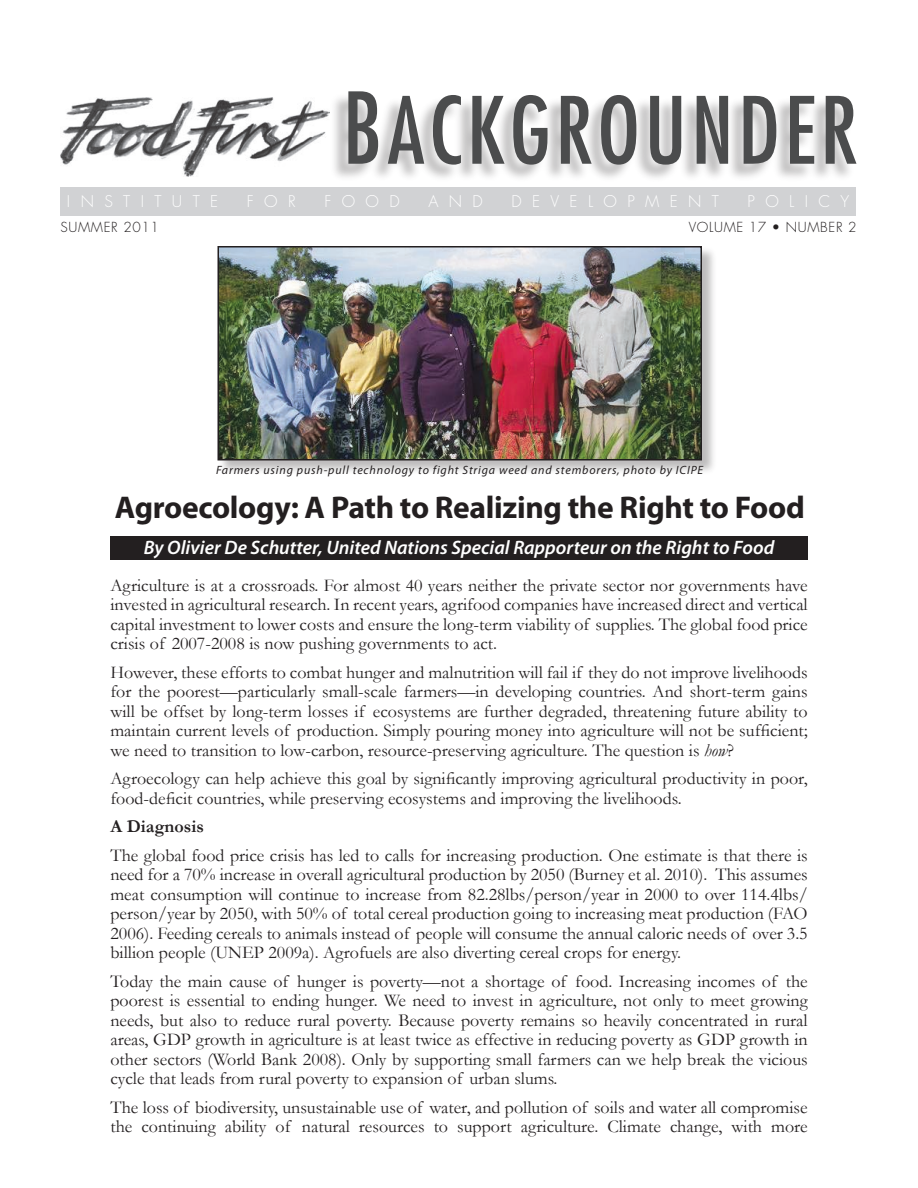
<style>
.page{position:relative;width:918px;height:1188px;background:#fff}
.page>*{position:absolute;margin:0;border:0;box-sizing:border-box;transform-origin:0 0}
.t1{font:700 31.5px "Myriad Pro";letter-spacing:-.01em;color:#231f20}
.t2{font:italic 600 19.5px "Myriad Pro";color:#fff}
.t3{font:18px/19.5px "Garamond";color:#231f20;text-align:justify}
.t4{font:700 18px "Garamond";color:#231f20}
.t5{font:300 15.75px "Futura";letter-spacing:.66em;color:#fff}
.t6{font:300 13.5px "Futura";letter-spacing:.05em;color:#231f20}
.t7{font:italic 12px "Myriad Pro";letter-spacing:.07em;color:#231f20}
.s1{font-style:italic}
</style>
<div class="page">
<img style="left:61px;top:97px;width:268px;height:79px">
<div style="left:60px;top:187px;width:796px;height:29px;background:#d1d2d4"></div>
<div style="left:330px;top:92px;width:525px;height:92px;background:#231f20;opacity:.3"></div>
<svg style="left:348px;top:91px;width:508px;height:74px"></svg>
<div style="left:217px;top:246px;width:501px;height:231px;background:#231f20;opacity:.3"></div>
<img style="left:221px;top:249px;width:478px;height:208px">
<div style="left:218px;top:246px;width:484px;height:214px;border:2px solid #231f20"></div>
<div style="left:110px;top:536px;width:698px;height:23px;background:#231f20"></div>
<p class="t5" style="left:67px;top:192px;width:153px">INSTITUTE</p>
<p class="t5" style="left:247px;top:192px;width:50px">FOR</p>
<p class="t5" style="left:324px;top:192px;width:77px">FOOD</p>
<p class="t5" style="left:428px;top:192px;width:56px">AND</p>
<p class="t5" style="left:511px;top:192px;width:209px">DEVELOPMENT</p>
<p class="t5" style="left:748px;top:192px;width:103px">POLICY</p>
<p class="t6" style="left:61px;top:219px;width:100px">SUMMER 2011</p>
<p class="t6" style="left:689px;top:219px;width:169px">VOLUME 17 • NUMBER 2</p>
<p class="t7" style="left:216px;top:463px;width:489px">Farmers using push-pull technology to fight Striga weed and stemborers, photo by ICIPE</p>
<h1 class="t1" style="left:115px;top:487px;width:692px">Agroecology: A Path to Realizing the Right to Food</h1>
<p class="t2" style="left:144px;top:535px;width:632px">By Olivier De Schutter, United Nations Special Rapporteur on the Right to Food</p>
<p class="t3" style="left:110px;top:575px;width:699px">Agriculture is at a crossroads. For almost 40 years neither the private sector nor governments have invested in agricultural research. In recent years, agrifood companies have increased direct and vertical capital investment to lower costs and ensure the long-term viability of supplies. The global food price crisis of 2007-2008 is now pushing governments to act.</p>
<p class="t3" style="left:110px;top:662px;width:699px">However, these efforts to combat hunger and malnutrition will fail if they do not improve livelihoods for the poorest—particularly small-scale farmers—in developing countries. And short-term gains will be offset by long-term losses if ecosystems are further degraded, threatening future ability to maintain current levels of production. Simply pouring money into agriculture will not be sufficient; we need to transition to low-carbon, resource-preserving agriculture. The question is <span class="s1">how</span>?</p>
<p class="t3" style="left:110px;top:769px;width:699px">Agroecology can help achieve this goal by significantly improving agricultural productivity in poor, food-deficit countries, while preserving ecosystems and improving the livelihoods.</p>
<p class="t4" style="left:110px;top:816px;width:95px">A Diagnosis</p>
<p class="t3" style="left:110px;top:845px;width:699px">The global food price crisis has led to calls for increasing production. One estimate is that there is need for a 70% increase in overall agricultural production by 2050 (Burney et al. 2010). This assumes meat consumption will continue to increase from 82.28lbs/person/year in 2000 to over 114.4lbs/ person/year by 2050, with 50% of total cereal production going to increasing meat production (FAO 2006). Feeding cereals to animals instead of people will consume the annual caloric needs of over 3.5 billion people (UNEP 2009a). Agrofuels are also diverting cereal crops for energy.</p>
<p class="t3" style="left:110px;top:971px;width:699px">Today the main cause of hunger is poverty—not a shortage of food. Increasing incomes of the poorest is essential to ending hunger. We need to invest in agriculture, not only to meet growing needs, but also to reduce rural poverty. Because poverty remains so heavily concentrated in rural areas, GDP growth in agriculture is at least twice as effective in reducing poverty as GDP growth in other sectors (World Bank 2008). Only by supporting small farmers can we help break the vicious cycle that leads from rural poverty to expansion of urban slums.</p>
<p class="t3" style="left:110px;top:1097px;width:699px">The loss of biodiversity, unsustainable use of water, and pollution of soils and water all compromise the continuing ability of natural resources to support agriculture. Climate change, with more</p>
</div>
